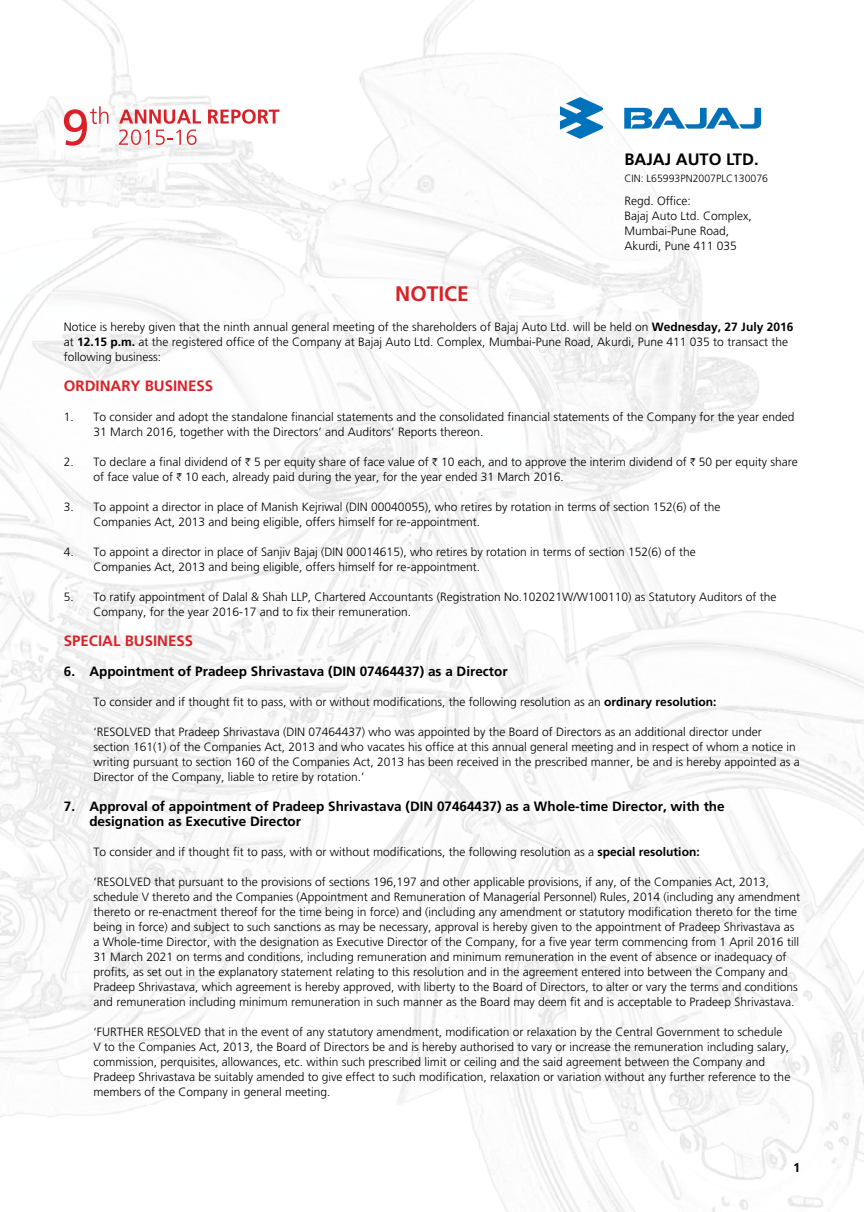
<style>
.page{position:relative;width:864px;height:1212px;background:#fff}
.page>*{position:absolute;margin:0;border:0;box-sizing:border-box;transform-origin:0 0}
.t1{font:700 21px "Frutiger LT Std";color:#da2128}
.t2{font:700 16.5px "Frutiger LT Std";color:#000}
.t3{font:700 15px "Frutiger LT Std";color:#da2128}
.t4{font:700 13.5px/15px "Frutiger LT Std";color:#000}
.t5{font:700 12.75px "Frutiger LT Std";color:#000}
.t6{font:300 12px/15px "Frutiger LT Std";color:#000}
.t7{font:300 10.5px "Frutiger LT Std";color:#000}
.s1{font-weight:700}
.s2{font-family:"ITF Rupee";font-weight:400}
</style>
<div class="page">
<img style="left:0;top:0;width:863px;height:1106px">
<img style="left:0;top:1106px;width:863px;height:106px">
<svg style="left:559px;top:97px;width:43px;height:42px"></svg>
<svg style="left:624px;top:108px;width:136px;height:21px"></svg>
<svg style="left:64px;top:106px;width:44px;height:40px"></svg>
<svg style="left:208px;top:109px;width:71px;height:15px"></svg>
<svg style="left:119px;top:110px;width:82px;height:35px"></svg>
<h2 class="t2" style="left:624px;top:149px;width:136px">BAJAJ AUTO LTD.</h2>
<p class="t7" style="left:624px;top:172px;width:145px">CIN: L65993PN2007PLC130076</p>
<p class="t6" style="left:624px;top:194px;width:129px">Regd. Office:<br>Bajaj Auto Ltd. Complex,<br>Mumbai-Pune Road,<br>Akurdi, Pune 411 035</p>
<h1 class="t1" style="left:395px;top:282px;width:75px">NOTICE</h1>
<p class="t6" style="left:64px;top:320px;width:730px">Notice is hereby given that the ninth annual general meeting of the shareholders of Bajaj Auto Ltd. will be held on <span class="s1">Wednesday, 27 July 2016 </span>at <span class="s1">12.15 p.m.</span> at the registered office of the Company at Bajaj Auto Ltd. Complex, Mumbai-Pune Road, Akurdi, Pune 411 035 to transact the following business:</p>
<p class="t3" style="left:64px;top:377px;width:151px">ORDINARY BUSINESS</p>
<p class="t6" style="left:94px;top:410px;width:702px;text-indent:-30px">1. To consider and adopt the standalone financial statements and the consolidated financial statements of the Company for the year ended<br>31 March 2016, together with the Directors’ and Auditors’ Reports thereon.</p>
<p class="t6" style="left:94px;top:455px;width:705px;text-indent:-30px">2. To declare a final dividend of <span class="s2">H</span> 5 per equity share of face value of <span class="s2">H</span> 10 each, and to approve the interim dividend of <span class="s2">H</span> 50 per equity share of face value of <span class="s2">H</span> 10 each, already paid during the year, for the year ended 31 March 2016.</p>
<p class="t6" style="left:94px;top:500px;width:628px;text-indent:-30px">3. To appoint a director in place of Manish Kejriwal (DIN 00040055), who retires by rotation in terms of section 152(6) of the<br>Companies Act, 2013 and being eligible, offers himself for re-appointment.</p>
<p class="t6" style="left:94px;top:545px;width:603px;text-indent:-30px">4. To appoint a director in place of Sanjiv Bajaj (DIN 00014615), who retires by rotation in terms of section 152(6) of the<br>Companies Act, 2013 and being eligible, offers himself for re-appointment.</p>
<p class="t6" style="left:94px;top:590px;width:684px;text-indent:-30px">5. To ratify appointment of Dalal &amp; Shah LLP, Chartered Accountants (Registration No.102021W/W100110) as Statutory Auditors of the<br>Company, for the year 2016-17 and to fix their remuneration.</p>
<p class="t3" style="left:64px;top:632px;width:131px">SPECIAL BUSINESS</p>
<p class="t4" style="left:64px;top:664px;width:445px">6. Appointment of Pradeep Shrivastava (DIN 07464437) as a Director</p>
<p class="t6" style="left:94px;top:695px;width:624px">To consider and if thought fit to pass, with or without modifications, the following resolution as an <span class="s1">ordinary resolution:</span></p>
<p class="t6" style="left:94px;top:725px;width:707px">‘RESOLVED that Pradeep Shrivastava (DIN 07464437) who was appointed by the Board of Directors as an additional director under section 161(1) of the Companies Act, 2013 and who vacates his office at this annual general meeting and in respect of whom a notice in writing pursuant to section 160 of the Companies Act, 2013 has been received in the prescribed manner, be and is hereby appointed as a Director of the Company, liable to retire by rotation.’</p>
<p class="t4" style="left:89px;top:799px;width:636px;text-indent:-26px">7. Approval of appointment of Pradeep Shrivastava (DIN 07464437) as a Whole-time Director, with the designation as Executive Director</p>
<p class="t6" style="left:94px;top:845px;width:607px">To consider and if thought fit to pass, with or without modifications, the following resolution as a <span class="s1">special resolution:</span></p>
<p class="t6" style="left:94px;top:875px;width:707px">‘RESOLVED that pursuant to the provisions of sections 196,197 and other applicable provisions, if any, of the Companies Act, 2013, schedule V thereto and the Companies (Appointment and Remuneration of Managerial Personnel) Rules, 2014 (including any amendment thereto or re-enactment thereof for the time being in force) and (including any amendment or statutory modification thereto for the time being in force) and subject to such sanctions as may be necessary, approval is hereby given to the appointment of Pradeep Shrivastava as a Whole-time Director, with the designation as Executive Director of the Company, for a five year term commencing from 1 April 2016 till 31 March 2021 on terms and conditions, including remuneration and minimum remuneration in the event of absence or inadequacy of profits, as set out in the explanatory statement relating to this resolution and in the agreement entered into between the Company and Pradeep Shrivastava, which agreement is hereby approved, with liberty to the Board of Directors, to alter or vary the terms and conditions and remuneration including minimum remuneration in such manner as the Board may deem fit and is acceptable to Pradeep Shrivastava.</p>
<p class="t6" style="left:94px;top:1025px;width:698px">‘FURTHER RESOLVED that in the event of any statutory amendment, modification or relaxation by the Central Government to schedule V to the Companies Act, 2013, the Board of Directors be and is hereby authorised to vary or increase the remuneration including salary, commission, perquisites, allowances, etc. within such prescribed limit or ceiling and the said agreement between the Company and Pradeep Shrivastava be suitably amended to give effect to such modification, relaxation or variation without any further reference to the members of the Company in general meeting.</p>
<p class="t5" style="left:792px;top:1160px;width:9px">1</p>
</div>
